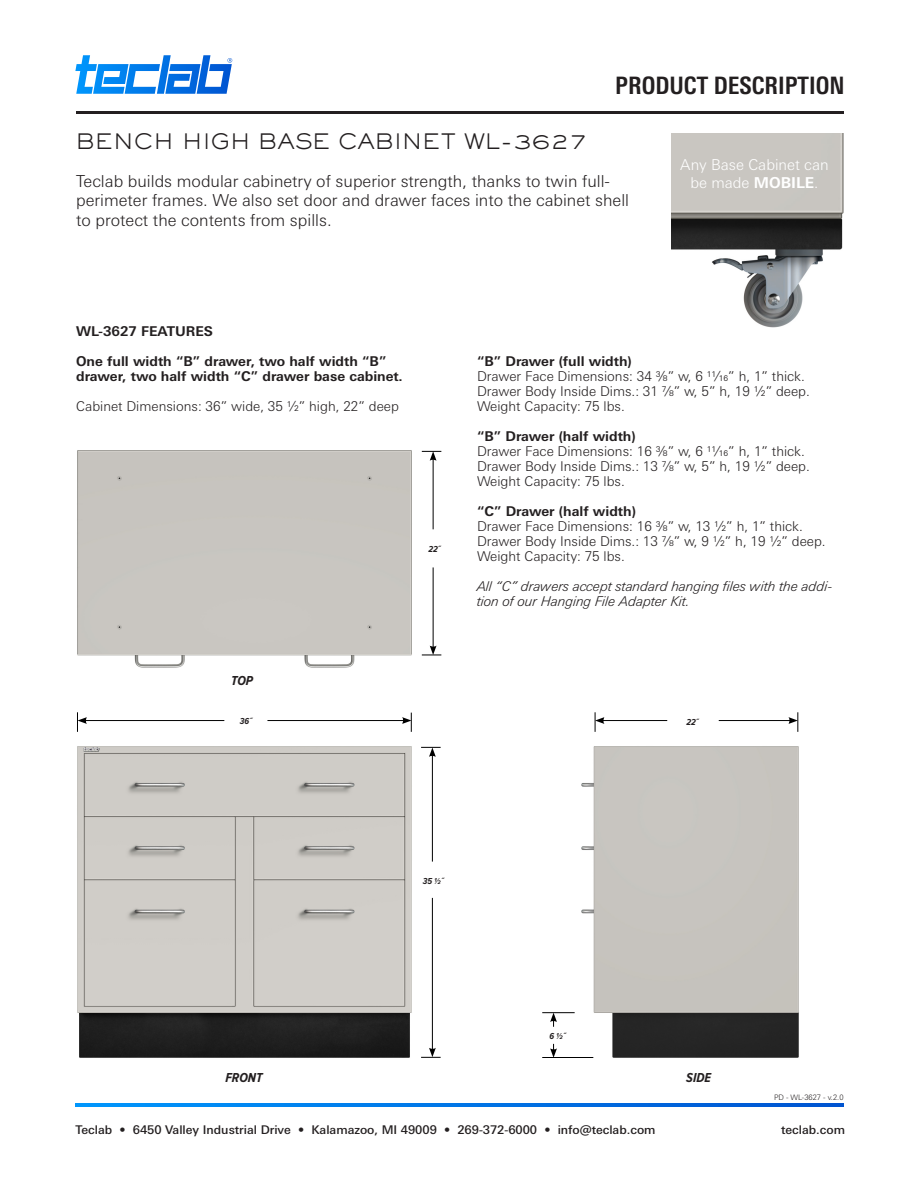
<style>
.page{position:relative;width:918px;height:1188px;background:#fff}
.page>*{position:absolute;margin:0;border:0;box-sizing:border-box;transform-origin:0 0}
.t1{font:700 condensed 24px "Univers Next Pro";color:#231f20}
.t2{font:300 21px "Sackers Gothic Std";color:#231f20}
.t3{font:300 16.5px/19.8px "Univers Next Pro";color:#231f20}
.t4{font:300 15px/18px "Univers Next Pro";color:#fff;text-align:center}
.t5{font:300 13.5px "Univers Next Pro";color:#231f20}
.t6{font:700 13.5px/15px "Univers Next Pro";color:#231f20}
.t7{font:italic 300 13.5px/15px "Univers Next Pro";color:#231f20}
.t8{font:italic 700 13.5px "Proxima Nova Cond";color:#231f20}
.t9{font:500 12px "Univers Next Pro";color:#231f20}
.t10{font:italic 700 9px "Proxima Nova Cond";letter-spacing:.09em;color:#231f20}
.t11{font:300 7.5px "Univers Next Pro";color:#231f20}
.s1{font-weight:700}
</style>
<div class="page">
<img style="left:77px;top:746px;width:335px;height:312px">
<img style="left:581px;top:746px;width:218px;height:312px">
<svg style="left:75px;top:55px;width:157px;height:39px"></svg>
<svg style="left:76px;top:1104px;width:768px;height:3px;background:#0074e6"></svg>
<hr style="left:76px;top:111px;width:768px;height:3px;background:#231f20">
<hr style="left:267px;top:720px;width:138px;height:1px;background:#000">
<hr style="left:85px;top:720px;width:139px;height:1px;background:#000">
<svg style="left:77px;top:712px;width:10px;height:20px"></svg>
<svg style="left:402px;top:713px;width:10px;height:19px"></svg>
<hr style="left:719px;top:720px;width:72px;height:1px;background:#000">
<hr style="left:602px;top:720px;width:65px;height:1px;background:#000">
<svg style="left:788px;top:712px;width:11px;height:20px"></svg>
<svg style="left:595px;top:712px;width:9px;height:20px"></svg>
<hr style="left:433px;top:567px;width:1px;height:81px;background:#000">
<hr style="left:433px;top:458px;width:1px;height:71px;background:#000">
<svg style="left:422px;top:646px;width:19px;height:10px"></svg>
<svg style="left:422px;top:451px;width:19px;height:10px"></svg>
<hr style="left:432px;top:898px;width:1px;height:152px;background:#000">
<hr style="left:432px;top:754px;width:1px;height:108px;background:#000">
<svg style="left:421px;top:747px;width:20px;height:10px"></svg>
<svg style="left:421px;top:1048px;width:20px;height:10px"></svg>
<svg style="left:550px;top:1044px;width:7px;height:13px"></svg>
<svg style="left:550px;top:1013px;width:7px;height:14px"></svg>
<hr style="left:542px;top:1057px;width:51px;height:1px;background:#000">
<hr style="left:542px;top:1012px;width:33px;height:1px;background:#000">
<img style="left:77px;top:450px;width:335px;height:218px">
<img style="left:671px;top:134px;width:172px;height:194px">
<p class="t2" style="left:76px;top:128px;width:513px">BENCH HIGH BASE CABINET WL-3627</p>
<p class="t1" style="left:615px;top:71px;width:231px">PRODUCT DESCRIPTION</p>
<p class="t3" style="left:76px;top:171px;width:555px">Teclab builds modular cabinetry of superior strength, thanks to twin full&shy;perimeter frames. We also set door and drawer faces into the cabinet shell to protect the contents from spills.</p>
<p class="t4" style="left:680px;top:155px;width:150px">Any Base Cabinet can be made <span class="s1">MOBILE</span>.</p>
<p class="t6" style="left:76px;top:324px;width:138px">WL-3627 FEATURES</p>
<p class="t6" style="left:76px;top:354px;width:328px">One full width “B” drawer, two half width “B” drawer, two half width “C” drawer base cabinet.</p>
<p class="t5" style="left:76px;top:398px;width:324px">Cabinet Dimensions: 36” wide, 35 1/2” high, 22” deep</p>
<p class="t8" style="left:231px;top:675px;width:24px">TOP</p>
<p class="t10" style="left:240px;top:717px;width:14px">36˝</p>
<p class="t10" style="left:429px;top:545px;width:14px">22˝</p>
<p class="t6" style="left:477px;top:354px;width:156px">“B” Drawer (full width)</p>
<p class="t5" style="left:477px;top:368px;width:330px">Drawer Face Dimensions: 34 3/8” w, 6 11/16” h, 1” thick.</p>
<p class="t5" style="left:477px;top:383px;width:334px">Drawer Body Inside Dims.: 31 7/8” w, 5” h, 19 1/2” deep.</p>
<p class="t5" style="left:477px;top:398px;width:149px">Weight Capacity: 75 lbs.</p>
<p class="t6" style="left:477px;top:429px;width:160px">“B” Drawer (half width)</p>
<p class="t5" style="left:477px;top:443px;width:330px">Drawer Face Dimensions: 16 3/8” w, 6 11/16” h, 1” thick.</p>
<p class="t5" style="left:477px;top:458px;width:334px">Drawer Body Inside Dims.: 13 7/8” w, 5” h, 19 1/2” deep.</p>
<p class="t5" style="left:477px;top:473px;width:149px">Weight Capacity: 75 lbs.</p>
<p class="t6" style="left:477px;top:504px;width:160px">“C” Drawer (half width)</p>
<p class="t5" style="left:477px;top:518px;width:328px">Drawer Face Dimensions: 16 3/8” w, 13 1/2” h, 1” thick.</p>
<p class="t5" style="left:477px;top:533px;width:350px">Drawer Body Inside Dims.: 13 7/8” w, 9 1/2” h, 19 1/2” deep.</p>
<p class="t5" style="left:477px;top:548px;width:149px">Weight Capacity: 75 lbs.</p>
<p class="t7" style="left:477px;top:579px;width:357px">All “C” drawers accept standard hanging files with the addi&shy;tion of our Hanging File Adapter Kit.</p>
<p class="t10" style="left:686px;top:718px;width:14px">22˝</p>
<p class="t10" style="left:423px;top:876px;width:22px">35 1/2˝</p>
<p class="t10" style="left:550px;top:1031px;width:18px">6 1/2˝</p>
<p class="t8" style="left:226px;top:1071px;width:38px">FRONT</p>
<p class="t8" style="left:686px;top:1071px;width:26px">SIDE</p>
<p class="t11" style="left:774px;top:1093px;width:71px">PD - WL-3627 - v.2.0</p>
<p class="t9" style="left:76px;top:1123px;width:582px">Teclab • 6450 Valley Industrial Drive • Kalamazoo, MI 49009 • 269-372-6000 • info@teclab.com</p>
<p class="t9" style="left:781px;top:1123px;width:65px">teclab.com</p>
</div>
